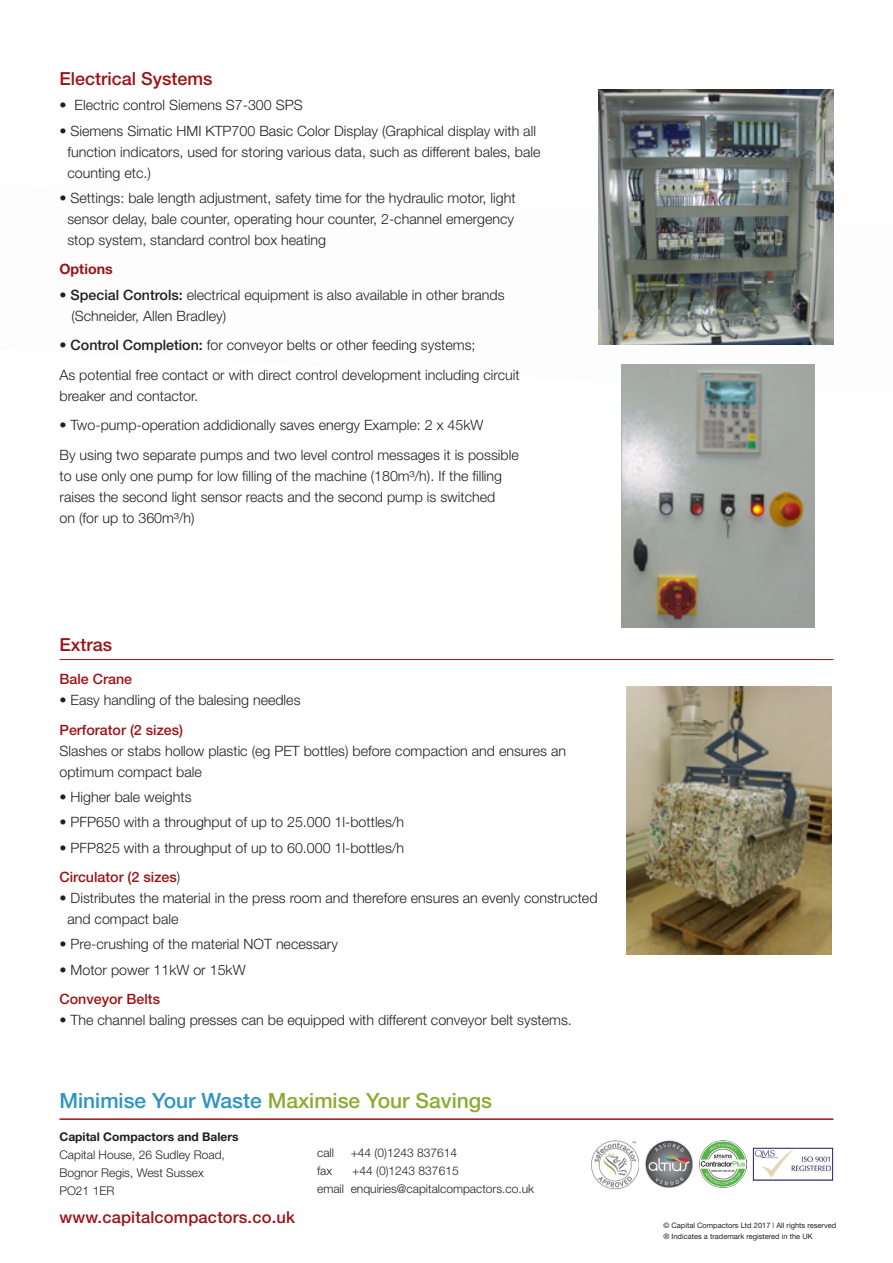
<style>
.page{position:relative;width:893px;height:1263px;background:#fff}
.page>*{position:absolute;margin:0;border:0;box-sizing:border-box;transform-origin:0 0}
.t1{font:500 21px "Helvetica Neue";color:#8dab31}
.Paragraph_Style_1{font:500 18px "Helvetica Neue";color:#9c1418}
.t2{font:500 16.5px "Helvetica Neue";letter-spacing:.01em;color:#9c1418}
.t3{font:300 14.25px/21px "Helvetica Neue";color:#231f20}
.t4{font:500 14.25px "Helvetica Neue";color:#9c1418}
.t5{font:700 14.25px "Helvetica Neue";color:#9c1418}
.t6{font:300 12px "Helvetica Neue";color:#231f20}
.t7{font:700 12px "Helvetica Neue";color:#231f20}
.t8{font:7.5px "Helvetica Neue";color:#231f20}
.s1{font-weight:500}
.s2{font-weight:500;color:#9c1418}
.s3{font-weight:300;color:#231f20}
.s4{color:#2d94c3}
</style>
<div class="page">
<hr style="left:60px;top:1118px;width:773px;height:2px;background:#9c1418">
<img style="left:755px;top:1150px;width:76px;height:28px">
<div style="left:753px;top:1148px;width:80px;height:32px;border:1px solid #201f5f"></div>
<img style="left:699px;top:1140px;width:47px;height:47px">
<img style="left:645px;top:1140px;width:48px;height:47px">
<img style="left:591px;top:1140px;width:48px;height:49px">
<hr style="left:60px;top:659px;width:773px;height:1px;background:#9c1418">
<img style="left:626px;top:687px;width:205px;height:268px">
<img style="left:598px;top:89px;width:235px;height:255px">
<img style="left:622px;top:364px;width:192px;height:264px">
<p class="Paragraph_Style_1" style="left:60px;top:68px;width:155px">Electrical Systems</p>
<p class="t3" style="left:60px;top:95px;width:245px">• Electric control Siemens S7-300 SPS</p>
<p class="t3" style="left:67px;top:120px;width:474px;text-indent:-8px">• Siemens Simatic HMI KTP700 Basic Color Display (Graphical display with all function indicators, used for storing various data, such as different bales, bale counting etc.)</p>
<p class="t3" style="left:67px;top:187px;width:450px;text-align:justify;text-indent:-8px">• Settings: bale length adjustment, safety time for the hydraulic motor, light sensor delay, bale counter, operating hour counter, 2-channel emergency stop system, standard control box heating</p>
<p class="t5" style="left:60px;top:261px;width:55px">Options</p>
<p class="t3" style="left:71px;top:284px;width:435px;text-indent:-12px">• <span class="s1">Special Controls:</span> electrical equipment is also available in other brands (Schneider, Allen Bradley)</p>
<p class="t3" style="left:60px;top:334px;width:417px">• <span class="s1">Control Completion:</span> for conveyor belts or other feeding systems;</p>
<p class="t3" style="left:60px;top:364px;width:462px">As potential free contact or with direct control development including circuit breaker and contactor.</p>
<p class="t3" style="left:60px;top:414px;width:425px">• Two-pump-operation addidionally saves energy Example: 2 x 45kW</p>
<p class="t3" style="left:60px;top:444px;width:461px">By using two separate pumps and two level control messages it is possible to use only one pump for low filling of the machine (180m³/h). If the filling raises the second light sensor reacts and the second pump is switched<br>on (for up to 360m³/h)</p>
<p class="Paragraph_Style_1" style="left:60px;top:633px;width:54px">Extras</p>
<p class="t4" style="left:60px;top:671px;width:74px">Bale Crane</p>
<p class="t3" style="left:60px;top:689px;width:242px">• Easy handling of the balesing needles</p>
<p class="t3" style="left:60px;top:719px;width:508px"><span class="s2">Perforator (2 sizes)<br></span>Slashes or stabs hollow plastic (eg PET bottles) before compaction and ensures an optimum compact bale</p>
<p class="t3" style="left:60px;top:786px;width:133px">• Higher bale weights</p>
<p class="t3" style="left:60px;top:811px;width:346px">• PFP650 with a throughput of up to 25.000 1l-bottles/h</p>
<p class="t3" style="left:60px;top:837px;width:346px">• PFP825 with a throughput of up to 60.000 1l-bottles/h</p>
<p class="t4" style="left:60px;top:869px;width:122px">Circulator (2 sizes<span class="s3">)</span></p>
<p class="t3" style="left:67px;top:887px;width:532px;text-indent:-8px">• Distributes the material in the press room and therefore ensures an evenly constructed and compact bale</p>
<p class="t3" style="left:60px;top:933px;width:280px">• Pre-crushing of the material NOT necessary</p>
<p class="t3" style="left:60px;top:959px;width:188px">• Motor power 11kW or 15kW</p>
<p class="t4" style="left:60px;top:991px;width:102px">Conveyor Belts</p>
<p class="t3" style="left:60px;top:1009px;width:514px">• The channel baling presses can be equipped with different conveyor belt systems.</p>
<p class="t1" style="left:60px;top:1088px;width:434px"><span class="s4">Minimise Your Waste</span> Maximise Your Savings</p>
<p class="t7" style="left:60px;top:1129px;width:181px">Capital Compactors and Balers</p>
<p class="t6" style="left:60px;top:1147px;width:167px">Capital House, 26 Sudley Road,</p>
<p class="t6" style="left:60px;top:1165px;width:146px">Bognor Regis, West Sussex</p>
<p class="t6" style="left:60px;top:1183px;width:56px">PO21 1ER</p>
<p class="t2" style="left:60px;top:1207px;width:237px">www.capitalcompactors.co.uk</p>
<p class="t8" style="left:663px;top:1220px;width:174px">© Capital Compactors Ltd 2017 | All rights reserved</p>
<p class="t8" style="left:663px;top:1231px;width:151px">® Indicates a trademark registered in the UK</p>
<p class="t6" style="left:317px;top:1145px;width:18px">call</p>
<p class="t6" style="left:351px;top:1145px;width:108px">+44 (0)1243 837614</p>
<p class="t6" style="left:317px;top:1163px;width:17px">fax</p>
<p class="t6" style="left:352px;top:1163px;width:108px">+44 (0)1243 837615</p>
<p class="t6" style="left:317px;top:1181px;width:218px">email enquiries@capitalcompactors.co.uk</p>
</div>
